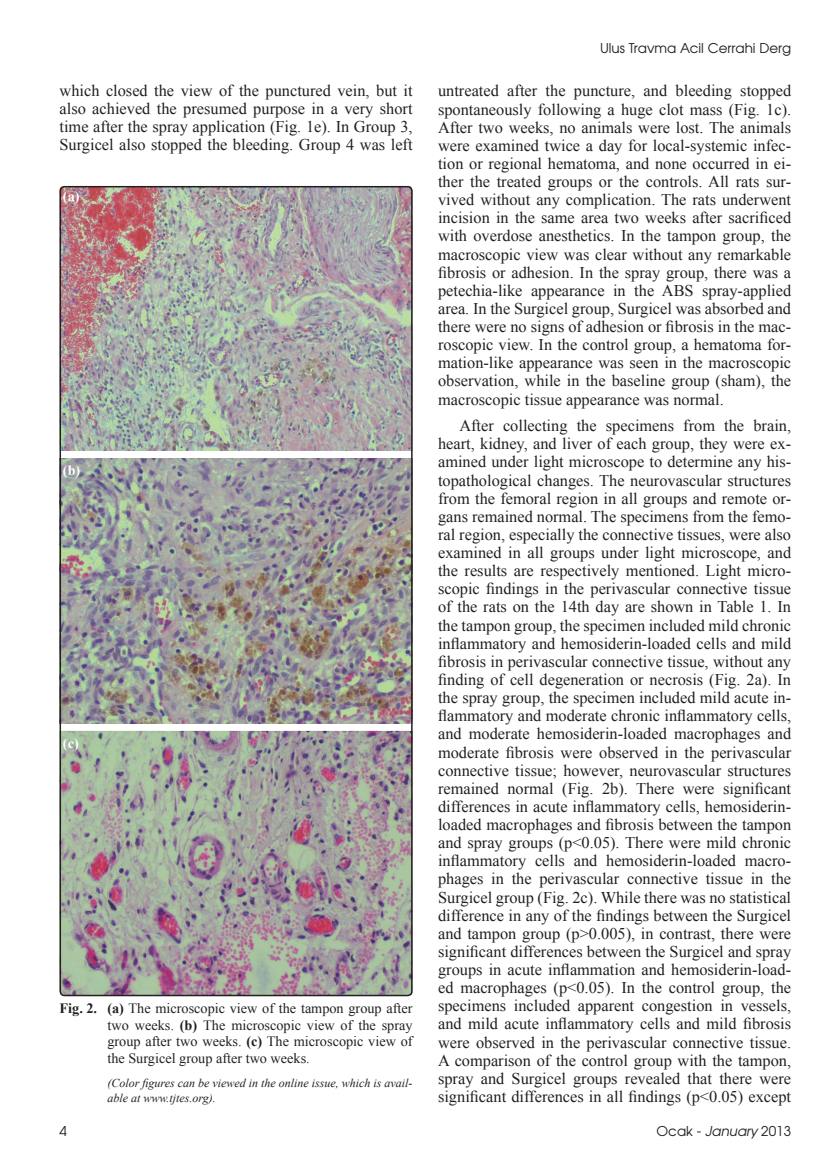
<style>
.page{position:relative;width:838px;height:1170px;background:#fff}
.page>*{position:absolute;margin:0;border:0;box-sizing:border-box;transform-origin:0 0}
.t1{font:16.35px/18.1px "Times New Roman";color:#231f20;text-align:justify}
.t2{font:14.25px/16.5px "Times New Roman";color:#231f20;text-align:justify}
.t3{font:700 14.25px "Times New Roman";color:#fff}
.t4{font:13.5px "Avant Garde Tr";color:#231f20}
.t5{font:italic 12px/15px "Times New Roman";color:#231f20}
.s1{font-weight:700}
.s2{font-family:"Avant Garde Italic Tr"}
</style>
<div class="page">
<img style="left:60px;top:186px;width:353px;height:265px">
<img style="left:63px;top:458px;width:350px;height:265px">
<img style="left:60px;top:730px;width:352px;height:265px">
<div style="left:60px;top:186px;width:352px;height:810px;border:2px solid #231f20;border-radius:4px"></div>
<p class="t1" style="left:60px;top:82px;width:354px">which closed the view of the punctured vein, but it also achieved the presumed purpose in a very short time after the spray application (Fig. 1e). In Group 3, Surgicel also stopped the bleeding. Group 4 was left</p>
<p class="t3" style="left:63px;top:186px;width:18px">(a)</p>
<p class="t3" style="left:63px;top:460px;width:19px">(b)</p>
<p class="t3" style="left:63px;top:733px;width:17px">(c)</p>
<p class="t2" style="left:107px;top:999px;width:307px;text-indent:-48px"><span class="s1">Fig. 2. (a)</span> The microscopic view of the tampon group after two weeks. <span class="s1">(b)</span> The microscopic view of the spray group after two weeks. <span class="s1">(c)</span> The microscopic view of the Surgicel group after two weeks.</p>
<p class="t5" style="left:107px;top:1074px;width:307px">(Color figures can be viewed in the online issue, which is avail&shy;able at www.tjtes.org).</p>
<p class="t4" style="left:600px;top:39px;width:193px">Ulus Travma Acil Cerrahi Derg</p>
<p class="t1" style="left:438px;top:82px;width:354px">untreated after the puncture, and bleeding stopped spontaneously following a huge clot mass (Fig. 1c).<br>After two weeks, no animals were lost. The animals were examined twice a day for local-systemic infec&shy;tion or regional hematoma, and none occurred in ei&shy;ther the treated groups or the controls. All rats sur&shy;vived without any complication. The rats underwent incision in the same area two weeks after sacrificed with overdose anesthetics. In the tampon group, the macroscopic view was clear without any remarkable fibrosis or adhesion. In the spray group, there was a petechia-like appearance in the ABS spray-applied area. In the Surgicel group, Surgicel was absorbed and there were no signs of adhesion or fibrosis in the mac&shy;roscopic view. In the control group, a hematoma for&shy;mation-like appearance was seen in the macroscopic observation, while in the baseline group (sham), the macroscopic tissue appearance was normal.</p>
<p class="t1" style="left:438px;top:416px;width:354px;text-indent:21px">After collecting the specimens from the brain, heart, kidney, and liver of each group, they were ex&shy;amined under light microscope to determine any his&shy;topathological changes. The neurovascular structures from the femoral region in all groups and remote or&shy;gans remained normal. The specimens from the femo&shy;ral region, especially the connective tissues, were also examined in all groups under light microscope, and the results are respectively mentioned. Light micro&shy;scopic findings in the perivascular connective tissue of the rats on the 14th day are shown in Table 1. In the tampon group, the specimen included mild chronic inflammatory and hemosiderin-loaded cells and mild fibrosis in perivascular connective tissue, without any finding of cell degeneration or necrosis (Fig. 2a). In the spray group, the specimen included mild acute in&shy;flammatory and moderate chronic inflammatory cells, and moderate hemosiderin-loaded macrophages and moderate fibrosis were observed in the perivascular connective tissue; however, neurovascular structures remained normal (Fig. 2b). There were significant differences in acute inflammatory cells, hemosiderin&shy;loaded macrophages and fibrosis between the tampon and spray groups (p&lt;0.05). There were mild chronic inflammatory cells and hemosiderin-loaded macro&shy;phages in the perivascular connective tissue in the Surgicel group (Fig. 2c). While there was no statistical difference in any of the findings between the Surgicel and tampon group (p&gt;0.005), in contrast, there were significant differences between the Surgicel and spray groups in acute inflammation and hemosiderin-load&shy;ed macrophages (p&lt;0.05). In the control group, the specimens included apparent congestion in vessels, and mild acute inflammatory cells and mild fibrosis were observed in the perivascular connective tissue.<br>A comparison of the control group with the tampon, spray and Surgicel groups revealed that there were significant differences in all findings (p&lt;0.05) except</p>
<p class="t4" style="left:60px;top:1122px;width:9px">4</p>
<p class="t4" style="left:656px;top:1122px;width:136px">Ocak - <span class="s2">January</span> 2013</p>
</div>
